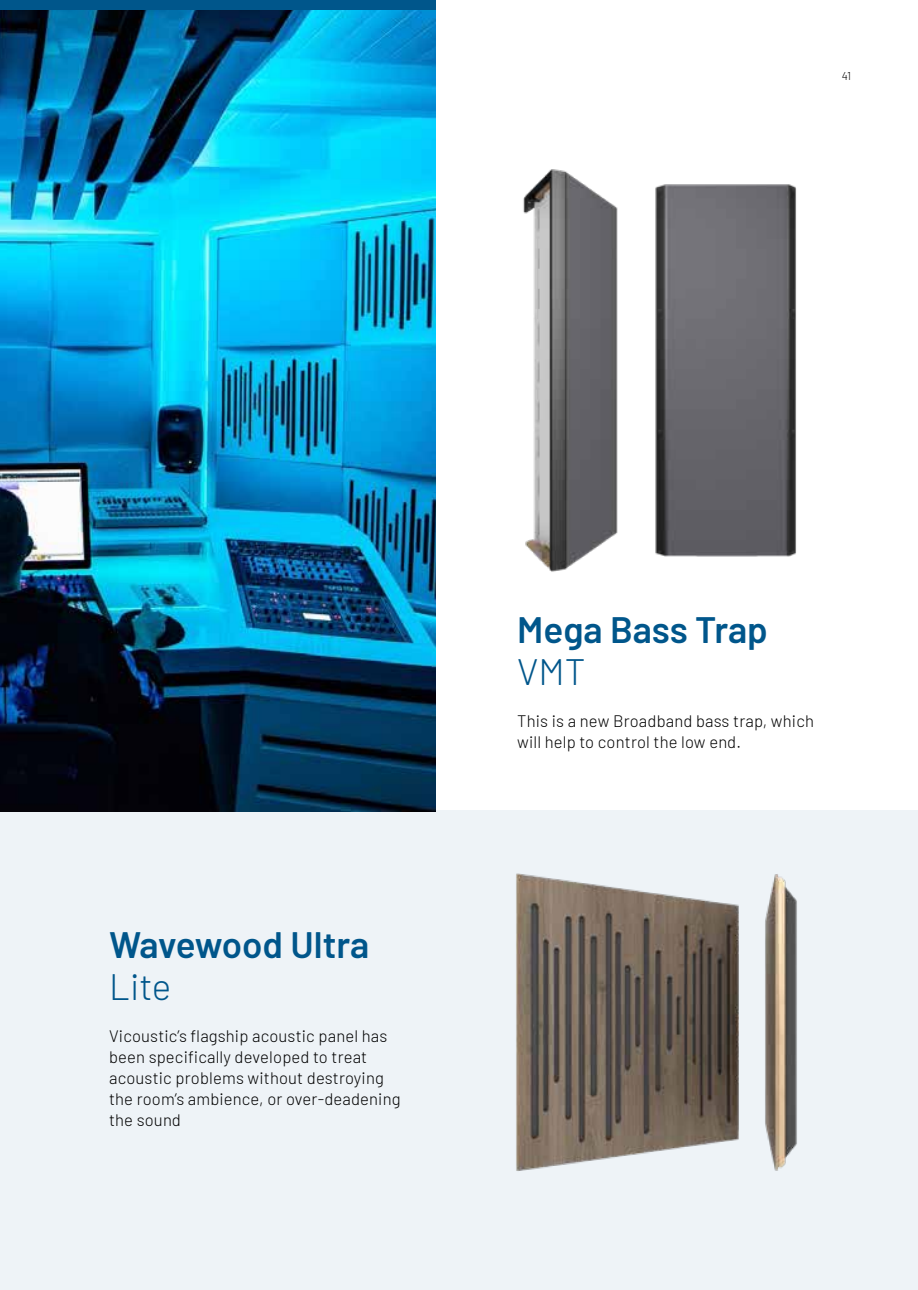
<style>
.page{position:relative;width:918px;height:1290px;background:#fff}
.page>*{position:absolute;margin:0;border:0;box-sizing:border-box;transform-origin:0 0}
.t1{font:600 36.75px "Barlow";color:#00568b}
.t2{font:300 36.75px "Barlow";color:#00568b}
.t3{font:300 16.62px/21px "Barlow";letter-spacing:.01em;color:#000}
.t4{font:300 11.38px "Barlow";color:#000}
</style>
<div class="page">
<div style="left:0;top:811px;width:918px;height:479px;background:#eef3f7"></div>
<img style="left:0;top:10px;width:435px;height:801px">
<img style="left:516px;top:873px;width:281px;height:298px">
<img style="left:523px;top:169px;width:95px;height:403px">
<img style="left:655px;top:184px;width:142px;height:373px">
<div style="left:0;top:0;width:435px;height:10px;background:#00568b"></div>
<p class="t4" style="left:842px;top:67px;width:11px">41</p>
<h1 class="t1" style="left:109px;top:918px;width:262px">Wavewood Ultra</h1>
<h1 class="t2" style="left:109px;top:960px;width:64px">Lite</h1>
<p class="t3" style="left:109px;top:1024px;width:293px">Vicoustic’s flagship acoustic panel has been specifically developed to treat acoustic problems without destroying the room’s ambience, or over-deadening the sound</p>
<h1 class="t1" style="left:517px;top:603px;width:252px">Mega Bass Trap</h1>
<h1 class="t2" style="left:517px;top:645px;width:70px">VMT</h1>
<p class="t3" style="left:517px;top:709px;width:298px">This is a new Broadband bass trap, which will help to control the low end.</p>
</div>
